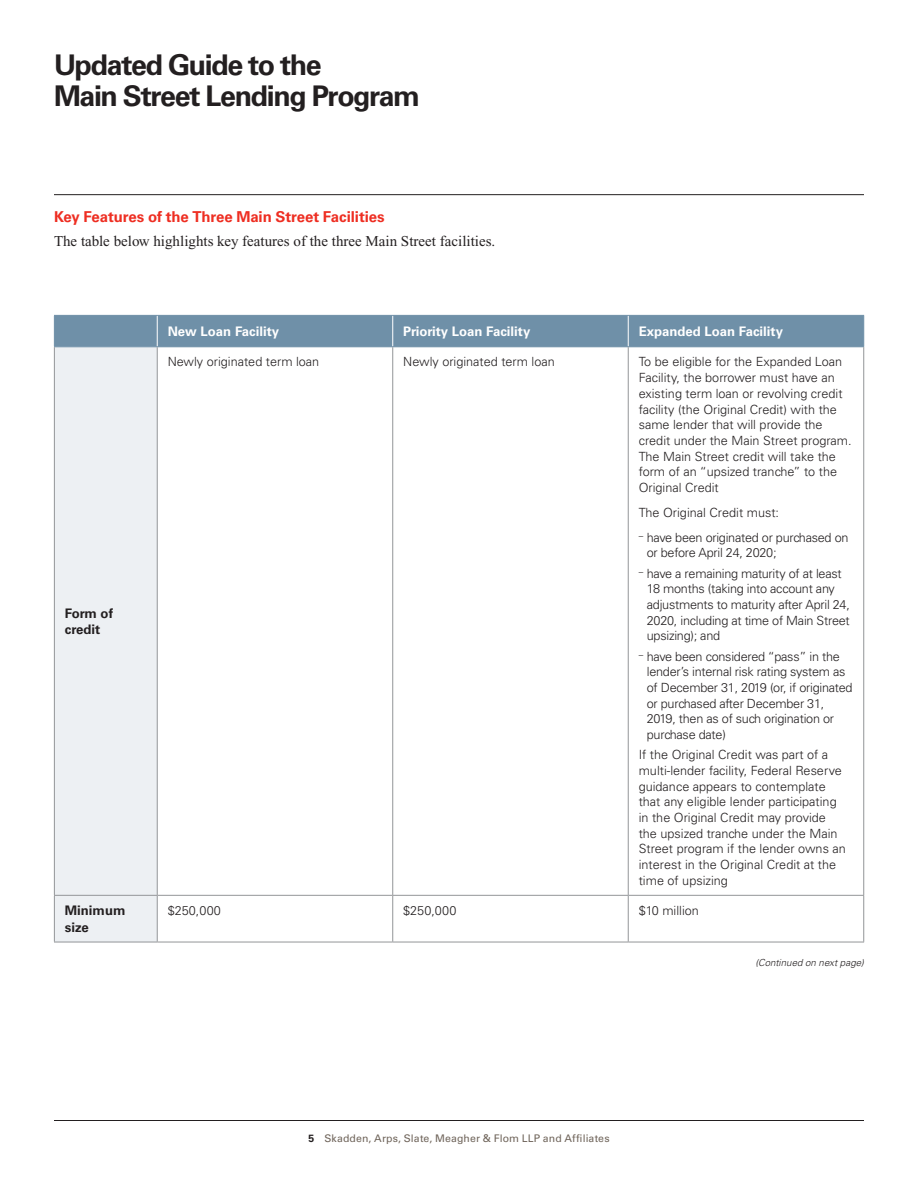
<style>
.page{position:relative;width:918px;height:1188px;background:#fff}
.page>*{position:absolute;margin:0;border:0;box-sizing:border-box;transform-origin:0 0}
.t1{font:700 28.5px/31.5px "Univers LT Std";letter-spacing:-.05em;color:#231f20}
.Main_Body{font:15px "Times New Roman PS Std";color:#231f20}
.First_Level_Heading{font:700 15px "Univers LT Std";letter-spacing:-.005em;color:#ee2e22}
.Chart_Heading{font:700 13.2px "Univers LT Std";color:#fff}
.Chart_Heading-2{font:700 13.2px/16.2px "Univers LT Std";color:#231f20}
.Chart_Body_Text{font:300 12.6px/15.8px "Univers LT Std";color:#231f20}
.Chart_Body_Text-2{font:300 12.6px/15.8px "Univers LT Std";letter-spacing:-.02em;color:#231f20}
.t2{font:10.5px "Univers LT Std";letter-spacing:.01em;color:#6f645a}
.t3{font:italic 300 9.75px "Univers LT Std";letter-spacing:.005em;color:#231f20}
.s1{font-weight:700;color:#231f20}
</style>
<div class="page">
<hr style="left:54px;top:1120px;width:810px;height:1px;background:#231f20">
<hr style="left:54px;top:194px;width:810px;height:1px;background:#231f20">
<div style="left:55px;top:316px;width:808px;height:30px;background:#6f90a8"></div>
<div style="left:55px;top:347px;width:102px;height:595px;background:#edf0f3"></div>
<hr style="left:54px;top:316px;width:1px;height:30px;background:#6f90a8">
<hr style="left:157px;top:316px;width:1px;height:30px;background:#fff">
<hr style="left:392px;top:316px;width:1px;height:30px;background:#fff">
<hr style="left:628px;top:316px;width:1px;height:30px;background:#fff">
<hr style="left:54px;top:315px;width:103px;height:1px;background:#6f90a8">
<hr style="left:54px;top:346px;width:103px;height:1px;background:#6f90a8">
<hr style="left:863px;top:316px;width:1px;height:30px;background:#6f90a8">
<hr style="left:157px;top:315px;width:236px;height:1px;background:#6f90a8">
<hr style="left:393px;top:315px;width:235px;height:1px;background:#6f90a8">
<hr style="left:628px;top:315px;width:236px;height:1px;background:#6f90a8">
<hr style="left:157px;top:346px;width:236px;height:1px;background:#6f90a8">
<hr style="left:393px;top:346px;width:235px;height:1px;background:#6f90a8">
<hr style="left:628px;top:346px;width:236px;height:1px;background:#6f90a8">
<hr style="left:54px;top:347px;width:1px;height:548px;background:#939598">
<hr style="left:157px;top:347px;width:1px;height:548px;background:#939598">
<hr style="left:392px;top:347px;width:1px;height:548px;background:#939598">
<hr style="left:628px;top:347px;width:1px;height:548px;background:#939598">
<hr style="left:863px;top:347px;width:1px;height:548px;background:#939598">
<hr style="left:54px;top:895px;width:103px;height:1px;background:#939598">
<hr style="left:54px;top:896px;width:1px;height:46px;background:#939598">
<hr style="left:157px;top:895px;width:236px;height:1px;background:#939598">
<hr style="left:157px;top:896px;width:1px;height:46px;background:#939598">
<hr style="left:393px;top:895px;width:235px;height:1px;background:#939598">
<hr style="left:392px;top:896px;width:1px;height:46px;background:#939598">
<hr style="left:628px;top:895px;width:236px;height:1px;background:#939598">
<hr style="left:628px;top:896px;width:1px;height:46px;background:#939598">
<hr style="left:863px;top:896px;width:1px;height:46px;background:#939598">
<hr style="left:54px;top:942px;width:103px;height:1px;background:#939598">
<hr style="left:157px;top:942px;width:236px;height:1px;background:#939598">
<hr style="left:393px;top:942px;width:235px;height:1px;background:#939598">
<hr style="left:628px;top:942px;width:236px;height:1px;background:#939598">
<h1 class="t1" style="left:54px;top:49px;width:368px">Updated Guide to the<br>Main Street Lending Program</h1>
<h1 class="First_Level_Heading" style="left:54px;top:208px;width:332px">Key Features of the Three Main Street Facilities</h1>
<p class="Main_Body" style="left:54px;top:233px;width:443px">The table below highlights key features of the three Main Street facilities.</p>
<h1 class="Chart_Heading-2" style="left:65px;top:605px;width:50px">Form of credit</h1>
<h1 class="Chart_Heading" style="left:168px;top:323px;width:113px">New Loan Facility</h1>
<h1 class="Chart_Heading" style="left:403px;top:323px;width:129px">Priority Loan Facility</h1>
<h1 class="Chart_Heading" style="left:639px;top:323px;width:146px">Expanded Loan Facility</h1>
<p class="Chart_Body_Text" style="left:168px;top:354px;width:153px">Newly originated term loan</p>
<p class="Chart_Body_Text" style="left:403px;top:354px;width:153px">Newly originated term loan</p>
<p class="Chart_Body_Text" style="left:639px;top:354px;width:215px">To be eligible for the Expanded Loan Facility, the borrower must have an existing term loan or revolving credit facility (the Original Credit) with the same lender that will provide the credit under the Main Street program.<br>The Main Street credit will take the form of an “upsized tranche” to the Original Credit</p>
<p class="Chart_Body_Text" style="left:639px;top:504px;width:142px">The Original Credit must:</p>
<p class="Chart_Body_Text-2" style="left:647px;top:529px;width:203px;text-indent:-8px"><sup>–</sup> have been originated or purchased on or before April 24, 2020;</p>
<p class="Chart_Body_Text-2" style="left:647px;top:565px;width:205px;text-indent:-8px"><sup>–</sup> have a remaining maturity of at least 18 months (taking into account any adjustments to maturity after April 24, 2020, including at time of Main Street upsizing); and</p>
<p class="Chart_Body_Text-2" style="left:647px;top:648px;width:207px;text-indent:-8px"><sup>–</sup> have been considered “pass” in the lender’s internal risk rating system as of December 31, 2019 (or, if originated or purchased after December 31,<br>2019, then as of such origination or purchase date)</p>
<p class="Chart_Body_Text" style="left:639px;top:747px;width:209px">If the Original Credit was part of a multi-lender facility, Federal Reserve guidance appears to contemplate that any eligible lender participating in the Original Credit may provide the upsized tranche under the Main Street program if the lender owns an interest in the Original Credit at the time of upsizing</p>
<h1 class="Chart_Heading-2" style="left:65px;top:903px;width:62px">Minimum size</h1>
<p class="Chart_Body_Text" style="left:168px;top:903px;width:55px">$250,000</p>
<p class="Chart_Body_Text" style="left:403px;top:903px;width:55px">$250,000</p>
<p class="Chart_Body_Text" style="left:639px;top:903px;width:62px">$10 million</p>
<p class="t3" style="left:755px;top:956px;width:110px">(Continued on next page)</p>
<p class="t2" style="left:308px;top:1132px;width:303px"><span class="s1">5</span> Skadden, Arps, Slate, Meagher &amp; Flom LLP and Affiliates</p>
</div>
